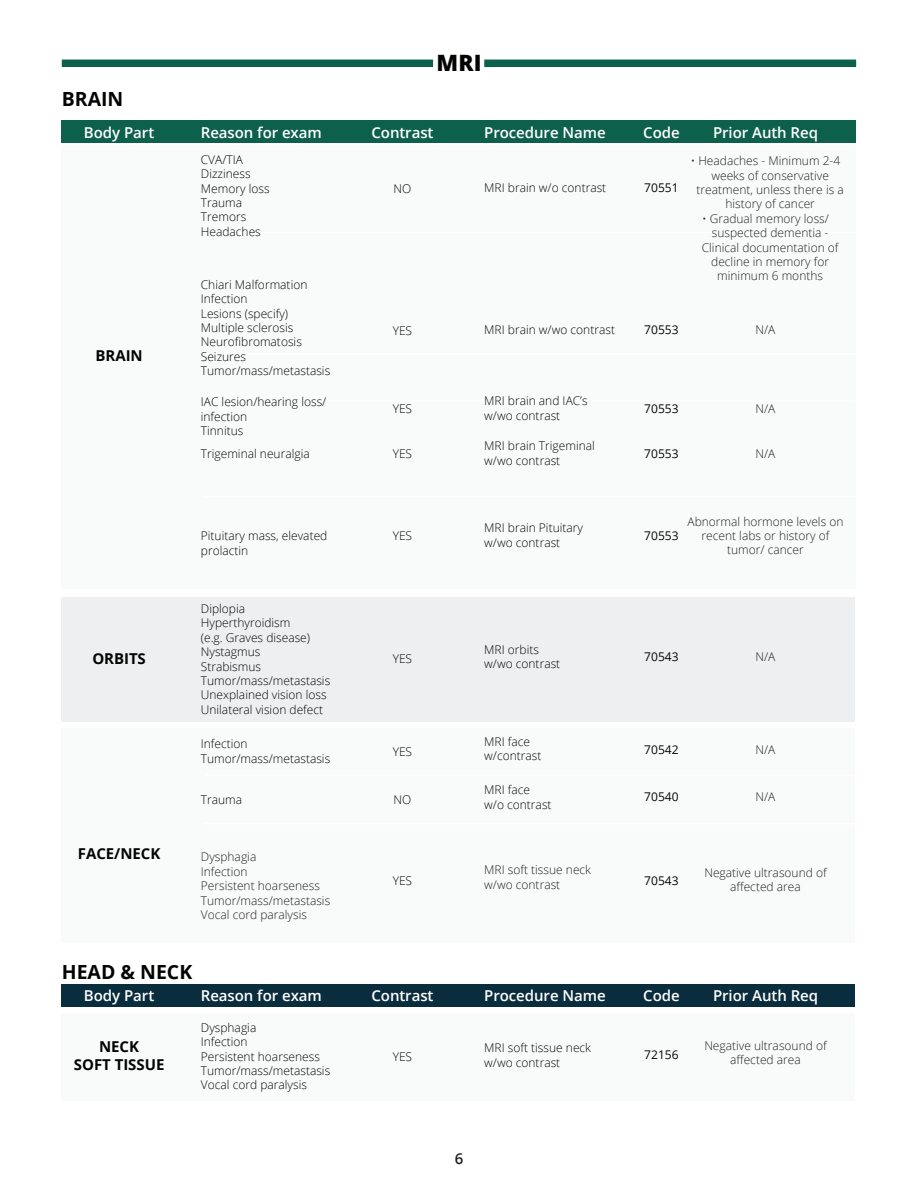
<style>
.page{position:relative;width:918px;height:1188px;background:#fff}
.page>*{position:absolute;margin:0;border:0;box-sizing:border-box;transform-origin:0 0}
.t1{font:800 22.5px "Open Sans";color:#040503}
.t2{font:700 19.5px "Open Sans";color:#040503}
.t3{font:600 15px "Open Sans";letter-spacing:-.005em;color:#fff}
.t4{font:700 15px/18px "Open Sans";letter-spacing:-.005em;color:#040503;text-align:center}
.t5{font:600 15px "Open Sans";color:#231f20}
.t6{font:300 12px/14.4px "Open Sans";color:#040503}
.t7{font:300 12px/14.4px "Open Sans";color:#231f20;text-align:center}
.t8{font:12px "Open Sans";color:#040503}
</style>
<div class="page">
<div style="left:62px;top:728px;width:793px;height:215px;background:#f9fafa"></div>
<div style="left:62px;top:598px;width:793px;height:124px;background:#edeff0"></div>
<div style="left:62px;top:145px;width:794px;height:444px;background:#f9fafa"></div>
<hr style="left:204px;top:232px;width:655px;height:1px;background:#fff">
<hr style="left:204px;top:353px;width:655px;height:2px;background:#fff">
<hr style="left:204px;top:400px;width:655px;height:1px;background:#fff">
<hr style="left:206px;top:774px;width:660px;height:2px;background:#fff">
<div style="left:62px;top:121px;width:794px;height:22px;background:#0d614c"></div>
<hr style="left:204px;top:496px;width:655px;height:1px;background:#fff">
<div style="left:62px;top:985px;width:793px;height:22px;background:#0a2d3d"></div>
<div style="left:62px;top:1013px;width:793px;height:88px;background:#f9fafa"></div>
<hr style="left:204px;top:823px;width:660px;height:1px;background:#fff">
<div style="left:484px;top:60px;width:372px;height:7px;background:#0d614c"></div>
<div style="left:62px;top:60px;width:371px;height:7px;background:#0d614c"></div>
<h1 class="t1" style="left:436px;top:46px;width:47px">MRI</h1>
<h2 class="t2" style="left:62px;top:85px;width:63px">BRAIN</h2>
<p class="t3" style="left:84px;top:122px;width:72px">Body Part</p>
<p class="t3" style="left:201px;top:122px;width:123px">Reason for exam</p>
<p class="t3" style="left:371px;top:122px;width:64px">Contrast</p>
<p class="t3" style="left:484px;top:122px;width:123px">Procedure Name</p>
<p class="t3" style="left:643px;top:122px;width:38px">Code</p>
<p class="t4" style="left:95px;top:346px;width:49px">BRAIN</p>
<p class="t6" style="left:201px;top:152px;width:70px">CVA/TIA<br>Dizziness<br>Memory loss<br>Trauma<br>Tremors<br>Headaches</p>
<p class="t6" style="left:201px;top:277px;width:131px">Chiari Malformation<br>Infection<br>Lesions (specify)<br>Multiple sclerosis<br>Neurofibromatosis<br>Seizures<br>Tumor/mass/metastasis</p>
<p class="t6" style="left:201px;top:394px;width:127px">IAC lesion/hearing loss/ infection<br>Tinnitus</p>
<p class="t6" style="left:394px;top:181px;width:19px">NO</p>
<p class="t6" style="left:484px;top:180px;width:124px">MRI brain w/o contrast</p>
<p class="t8" style="left:644px;top:179px;width:36px">70551</p>
<p class="t6" style="left:484px;top:322px;width:132px">MRI brain w/wo contrast</p>
<p class="t6" style="left:393px;top:323px;width:21px">YES</p>
<p class="t8" style="left:644px;top:321px;width:36px">70553</p>
<p class="t6" style="left:393px;top:402px;width:21px">YES</p>
<p class="t6" style="left:484px;top:394px;width:105px">MRI brain and IAC’s w/wo contrast</p>
<p class="t8" style="left:644px;top:400px;width:36px">70553</p>
<p class="t6" style="left:484px;top:438px;width:112px">MRI brain Trigeminal w/wo contrast</p>
<p class="t6" style="left:201px;top:446px;width:110px">Trigeminal neuralgia</p>
<p class="t6" style="left:393px;top:446px;width:21px">YES</p>
<p class="t8" style="left:644px;top:445px;width:36px">70553</p>
<p class="t3" style="left:713px;top:122px;width:107px">Prior Auth Req</p>
<p class="t7" style="left:691px;top:153px;width:155px">• Headaches - Minimum 2-4 weeks of conservative treatment, unless there is a history of cancer</p>
<p class="t7" style="left:702px;top:211px;width:128px">• Gradual memory loss/</p>
<p class="t7" style="left:712px;top:225px;width:118px">suspected dementia -</p>
<p class="t7" style="left:702px;top:240px;width:138px">Clinical documentation of</p>
<p class="t7" style="left:711px;top:254px;width:119px">decline in memory for</p>
<p class="t7" style="left:717px;top:269px;width:107px">minimum 6 months</p>
<p class="t7" style="left:756px;top:322px;width:21px">N/A</p>
<p class="t7" style="left:756px;top:401px;width:21px">N/A</p>
<p class="t7" style="left:756px;top:446px;width:21px">N/A</p>
<p class="t6" style="left:484px;top:521px;width:100px">MRI brain Pituitary w/wo contrast</p>
<p class="t6" style="left:201px;top:529px;width:128px">Pituitary mass, elevated prolactin</p>
<p class="t6" style="left:393px;top:529px;width:21px">YES</p>
<p class="t8" style="left:644px;top:527px;width:36px">70553</p>
<p class="t7" style="left:687px;top:514px;width:158px">Abnormal hormone levels on recent labs or history of tumor/ cancer</p>
<p class="t6" style="left:201px;top:601px;width:131px">Diplopia<br>Hyperthyroidism<br>(e.g. Graves disease)<br>Nystagmus<br>Strabismus<br>Tumor/mass/metastasis<br>Unexplained vision loss<br>Unilateral vision defect</p>
<p class="t6" style="left:484px;top:642px;width:78px">MRI orbits w/wo contrast</p>
<p class="t4" style="left:92px;top:649px;width:55px">ORBITS</p>
<p class="t8" style="left:644px;top:648px;width:36px">70543</p>
<p class="t6" style="left:393px;top:651px;width:21px">YES</p>
<p class="t6" style="left:201px;top:736px;width:131px">Infection<br>Tumor/mass/metastasis</p>
<p class="t6" style="left:201px;top:792px;width:43px">Trauma</p>
<p class="t4" style="left:78px;top:844px;width:84px">FACE/NECK</p>
<p class="t7" style="left:201px;top:849px;width:131px;text-align:left">Dysphagia<br>Infection<br>Persistent hoarseness<br>Tumor/mass/metastasis<br>Vocal cord paralysis</p>
<h2 class="t2" style="left:62px;top:958px;width:132px">HEAD &amp; NECK</h2>
<p class="t6" style="left:393px;top:744px;width:21px">YES</p>
<p class="t6" style="left:484px;top:734px;width:59px">MRI face w/contrast</p>
<p class="t8" style="left:644px;top:741px;width:36px">70542</p>
<p class="t6" style="left:484px;top:782px;width:69px">MRI face w/o contrast</p>
<p class="t6" style="left:394px;top:792px;width:19px">NO</p>
<p class="t8" style="left:644px;top:789px;width:36px">70540</p>
<p class="t6" style="left:393px;top:873px;width:21px">YES</p>
<p class="t7" style="left:484px;top:863px;width:108px;text-align:left">MRI soft tissue neck w/wo contrast</p>
<p class="t8" style="left:644px;top:872px;width:36px">70543</p>
<p class="t3" style="left:84px;top:985px;width:72px">Body Part</p>
<p class="t3" style="left:201px;top:985px;width:123px">Reason for exam</p>
<p class="t3" style="left:371px;top:985px;width:64px">Contrast</p>
<p class="t3" style="left:484px;top:985px;width:123px">Procedure Name</p>
<p class="t3" style="left:643px;top:985px;width:38px">Code</p>
<p class="t4" style="left:74px;top:1037px;width:92px">NECK<br>SOFT TISSUE</p>
<p class="t6" style="left:201px;top:1020px;width:131px">Dysphagia<br>Infection<br>Persistent hoarseness<br>Tumor/mass/metastasis<br>Vocal cord paralysis</p>
<p class="t6" style="left:484px;top:1040px;width:108px">MRI soft tissue neck w/wo contrast</p>
<p class="t6" style="left:393px;top:1049px;width:21px">YES</p>
<p class="t8" style="left:644px;top:1047px;width:36px">72156</p>
<p class="t7" style="left:756px;top:649px;width:21px">N/A</p>
<p class="t7" style="left:756px;top:742px;width:21px">N/A</p>
<p class="t7" style="left:756px;top:790px;width:21px">N/A</p>
<p class="t7" style="left:704px;top:865px;width:124px">Negative ultrasound of affected area</p>
<p class="t3" style="left:713px;top:985px;width:107px">Prior Auth Req</p>
<p class="t7" style="left:704px;top:1038px;width:124px">Negative ultrasound of affected area</p>
<p class="t5" style="left:455px;top:1148px;width:10px">6</p>
</div>
